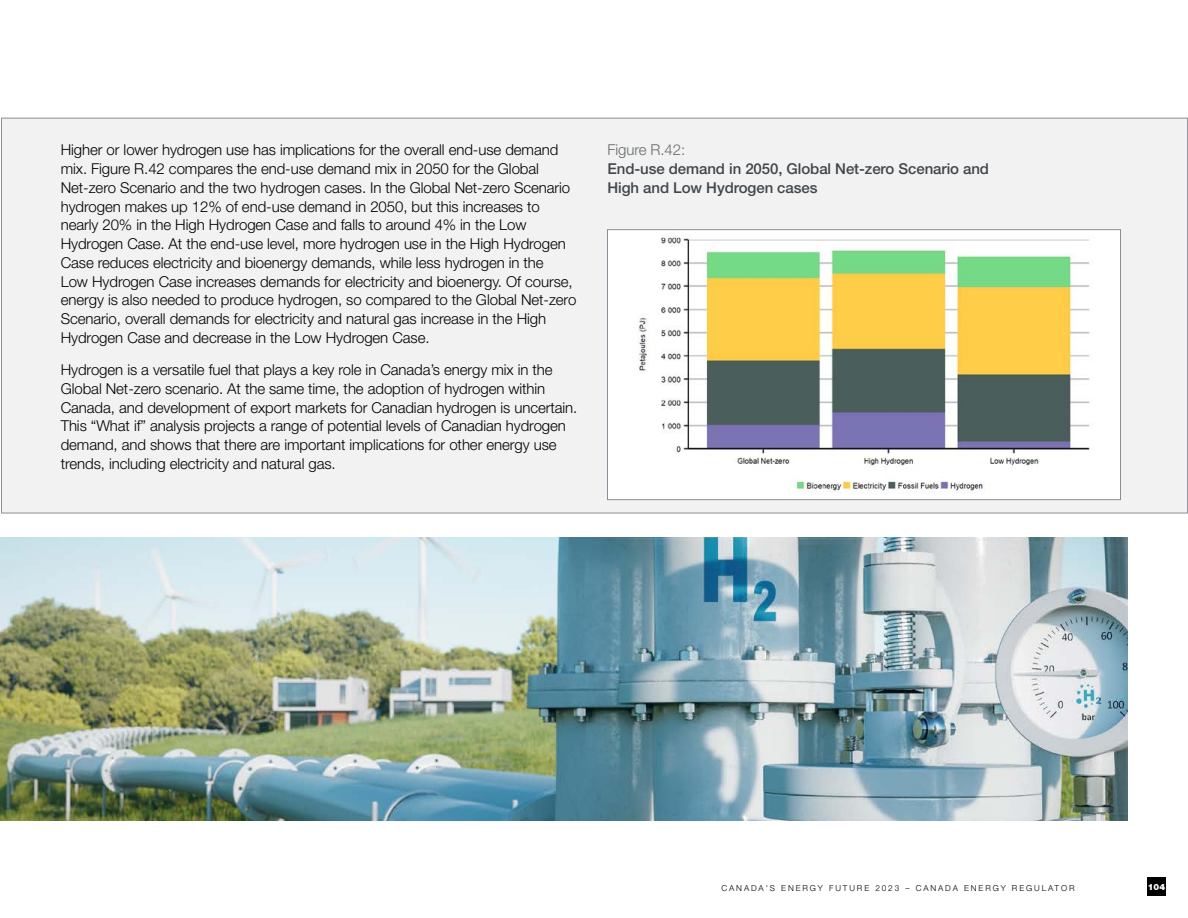
<style>
.page{position:relative;width:1188px;height:918px;background:#fff}
.page>*{position:absolute;margin:0;border:0;box-sizing:border-box;transform-origin:0 0}
.t1{font:300 15px/18.8px "Helvetica Neue LT Std";letter-spacing:-.005em;color:#000}
.t2{font:500 15px/18.8px "Helvetica Neue LT Std";letter-spacing:-.005em;color:#41464b}
.t3{font:300 15px "Helvetica Neue LT Std";letter-spacing:-.005em;color:#676b6f}
.t4{font:900 8.7px "Helvetica Neue LT Std";color:#fff}
.t5{font:300 8.25px "Helvetica Neue LT Std";letter-spacing:.23em;color:#000}
</style>
<div class="page">
<div style="left:1148px;top:878px;width:18px;height:18px;background:#000"></div>
<div style="left:2px;top:118px;width:1186px;height:395px;background:#f2f2f2"></div>
<img style="left:609px;top:231px;width:510px;height:267px">
<div style="left:607px;top:229px;width:514px;height:271px;border:1px solid #8c8c96"></div>
<img style="left:0;top:537px;width:1127px;height:284px">
<p class="t1" style="left:61px;top:140px;width:517px">Higher or lower hydrogen use has implications for the overall end-use demand mix. Figure R.42 compares the end-use demand mix in 2050 for the Global Net-zero Scenario and the two hydrogen cases. In the Global Net-zero Scenario hydrogen makes up 12% of end-use demand in 2050, but this increases to nearly 20% in the High Hydrogen Case and falls to around 4% in the Low Hydrogen Case. At the end-use level, more hydrogen use in the High Hydrogen Case reduces electricity and bioenergy demands, while less hydrogen in the<br>Low Hydrogen Case increases demands for electricity and bioenergy. Of course, energy is also needed to produce hydrogen, so compared to the Global Net-zero Scenario, overall demands for electricity and natural gas increase in the High Hydrogen Case and decrease in the Low Hydrogen Case.</p>
<p class="t1" style="left:61px;top:360px;width:518px">Hydrogen is a versatile fuel that plays a key role in Canada’s energy mix in the Global Net-zero scenario. At the same time, the adoption of hydrogen within Canada, and development of export markets for Canadian hydrogen is uncertain.<br>This “What if” analysis projects a range of potential levels of Canadian hydrogen demand, and shows that there are important implications for other energy use trends, including electricity and natural gas.</p>
<p class="t3" style="left:608px;top:141px;width:79px">Figure R.42:</p>
<p class="t2" style="left:608px;top:159px;width:383px">End-use demand in 2050, Global Net-zero Scenario and<br>High and Low Hydrogen cases</p>
<p class="t5" style="left:722px;top:883px;width:355px">CANADA'S ENERGY FUTURE 2023 – CANADA ENERGY REGULATOR</p>
<p class="t4" style="left:1148px;top:881px;width:19px">104</p>
</div>
